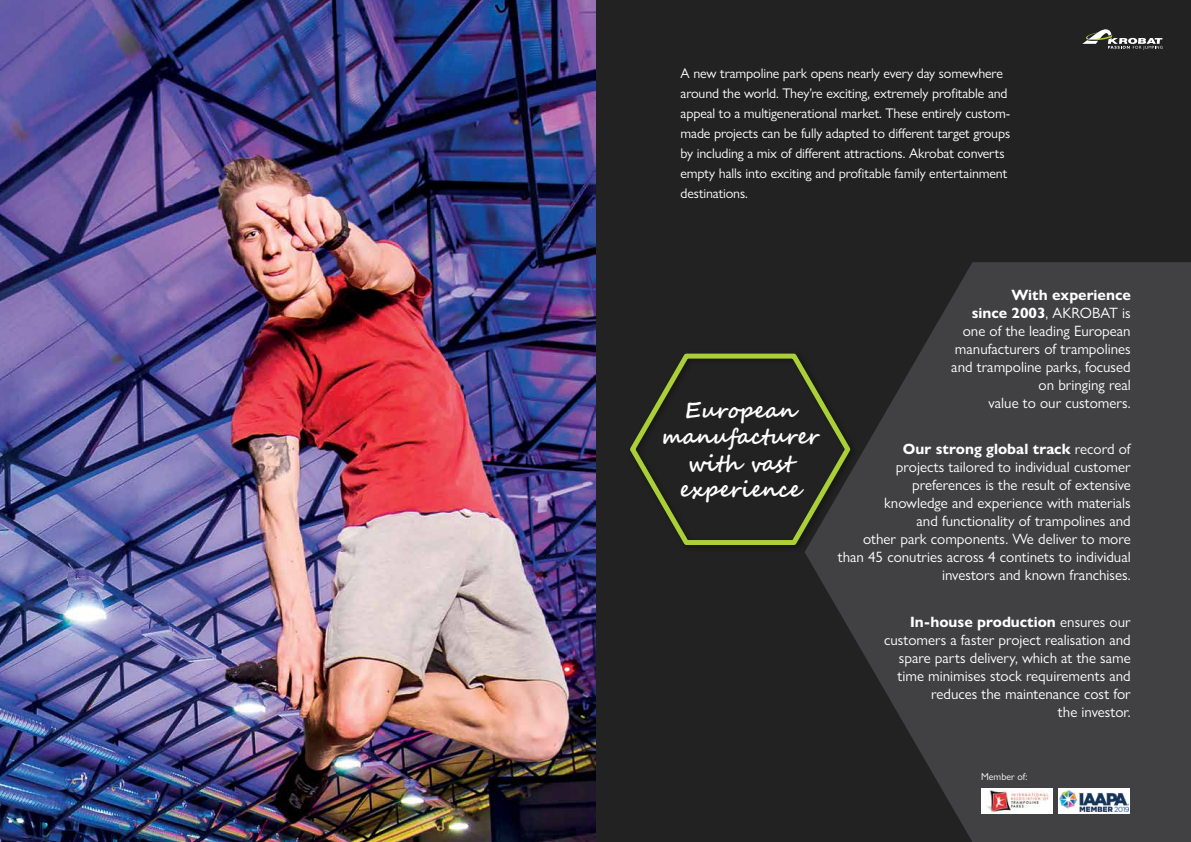
<style>
.page{position:relative;width:1191px;height:842px;background:#fff}
.page>*{position:absolute;margin:0;border:0;box-sizing:border-box;transform-origin:0 0}
.t1{font:700 22px/26.4px "Segoe Script";color:#fff;text-align:center;scale:.96 1}
.t2{font:15px/18px "Gill Sans Nova";color:#fff;text-align:right}
.t3{font:14px/20px "Gill Sans Nova";letter-spacing:-.01em;color:#fff}
.t4{font:10px "Gill Sans Nova";color:#fff}
.s1{font-weight:700}
</style>
<div class="page">
<div style="left:595px;top:0;width:596px;height:842px;background:#222223"></div>
<svg style="left:805px;top:262px;width:386px;height:580px;fill:#414143"></svg>
<div style="left:626px;top:349px;width:232px;height:204px;background:#000;opacity:.4"></div>
<svg style="left:627px;top:349px;width:226px;height:198px"></svg>
<img style="left:0;top:0;width:595px;height:842px">
<div style="left:981px;top:788px;width:71px;height:26px;background:#fff"></div>
<img style="left:986px;top:791px;width:63px;height:23px">
<div style="left:1058px;top:788px;width:72px;height:26px;background:#fff"></div>
<img style="left:1060px;top:790px;width:68px;height:22px">
<svg style="left:1082px;top:29px;width:80px;height:21px"></svg>
<p class="t3" style="left:680px;top:63px;width:331px">A new trampoline park opens nearly every day somewhere around the world. They’re exciting, extremely profitable and appeal to a multigenerational market. These entirely custom&shy;made projects can be fully adapted to different target groups by including a mix of different attractions. Akrobat converts empty halls into exciting and profitable family entertainment destinations.</p>
<h1 class="t1" style="left:661px;top:397px;width:166px">European manufacturer with vast experience</h1>
<p class="t2" style="left:951px;top:286px;width:181px"><span class="s1">With experience<br>since 2003</span>, AKROBAT is one of the leading European manufacturers of trampolines and trampoline parks, focused on bringing real<br>value to our customers.</p>
<p class="t2" style="left:838px;top:440px;width:294px"><span class="s1">Our strong global track</span> record of<br>projects tailored to individual customer preferences is the result of extensive<br>knowledge and experience with materials<br>and functionality of trampolines and<br>other park components. We deliver to more than 45 conutries across 4 continets to individual investors and known franchises.</p>
<p class="t2" style="left:884px;top:612px;width:248px"><span class="s1">In-house production</span> ensures our customers a faster project realisation and spare parts delivery, which at the same time minimises stock requirements and reduces the maintenance cost for<br>the investor.</p>
<p class="t4" style="left:981px;top:770px;width:48px">Member of:</p>
</div>
